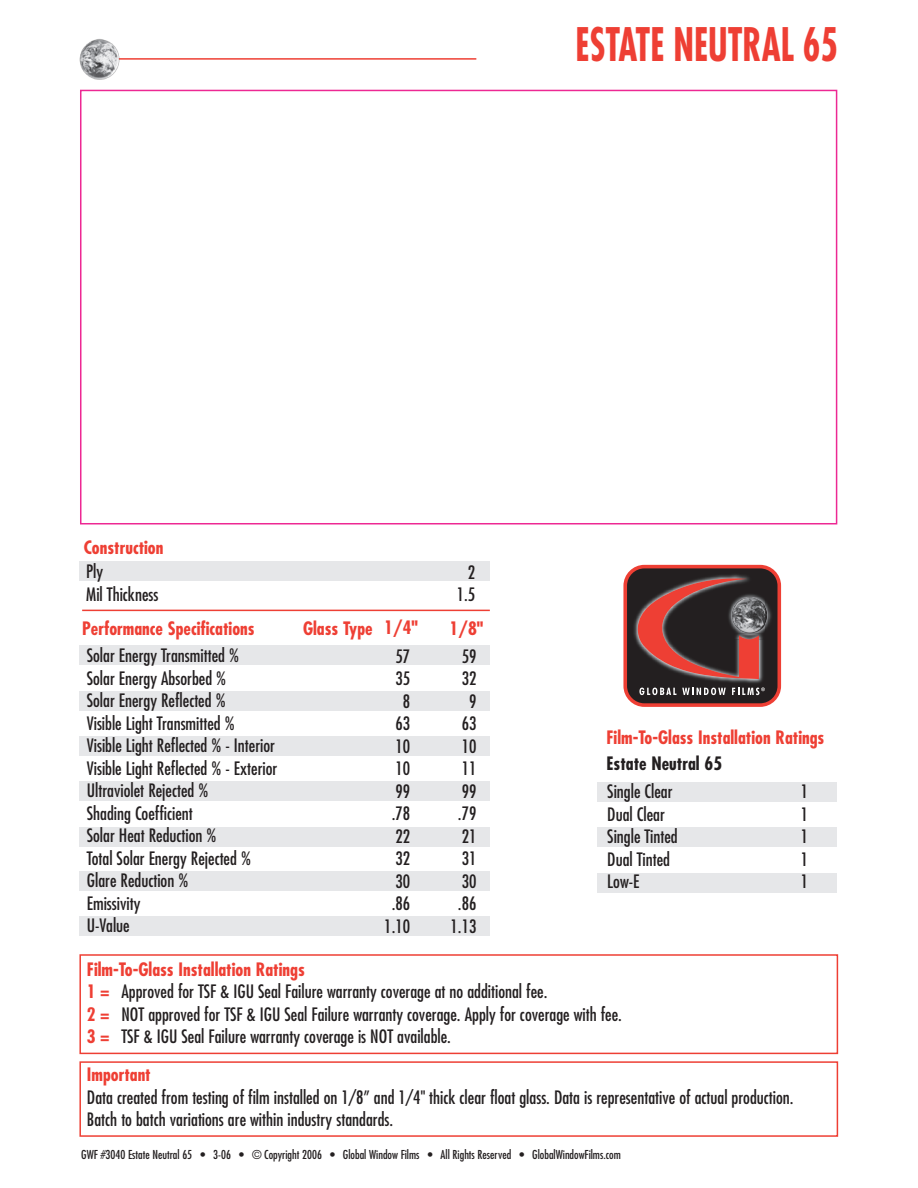
<style>
.page{position:relative;width:918px;height:1188px;background:#fff}
.page>*{position:absolute;margin:0;border:0;box-sizing:border-box;transform-origin:0 0}
.t1{font:700 condensed 45px "Futura";color:#ee3f34;scale:.8 1}
.t2{font:condensed 18px/22.5px "Futura";color:#231f20}
.t3{font:700 condensed 18px "Futura";color:#ee3f34}
.t4{font:700 condensed 18px "Futura";color:#231f20}
.t5{font:condensed 12px "Futura";color:#231f20}
.s1{font-weight:700;color:#ee3f34}
</style>
<div class="page">
<div style="left:79px;top:1061px;width:759px;height:76px;border:2px solid #ee3f34"></div>
<div style="left:597px;top:873px;width:240px;height:20px;background:#e6e7e9"></div>
<div style="left:597px;top:827px;width:240px;height:20px;background:#e6e7e9"></div>
<div style="left:597px;top:782px;width:240px;height:20px;background:#e6e7e9"></div>
<div style="left:80px;top:90px;width:757px;height:434px;border:2px solid #ed2893"></div>
<div style="left:80px;top:562px;width:410px;height:19px;background:#e6e7e9"></div>
<div style="left:80px;top:646px;width:410px;height:19px;background:#e6e7e9"></div>
<div style="left:80px;top:736px;width:410px;height:20px;background:#e6e7e9"></div>
<div style="left:80px;top:781px;width:410px;height:20px;background:#e6e7e9"></div>
<div style="left:80px;top:827px;width:410px;height:20px;background:#e6e7e9"></div>
<div style="left:80px;top:871px;width:410px;height:20px;background:#e6e7e9"></div>
<div style="left:80px;top:916px;width:410px;height:20px;background:#e6e7e9"></div>
<div style="left:80px;top:691px;width:410px;height:20px;background:#e6e7e9"></div>
<div style="left:625px;top:567px;width:154px;height:138px;background:#231f20;border-radius:19px"></div>
<svg style="left:639px;top:688px;width:37px;height:7px"></svg>
<svg style="left:682px;top:688px;width:44px;height:7px"></svg>
<img style="left:769px;top:607px;width:3px;height:17px">
<img style="left:765px;top:601px;width:4px;height:28px">
<svg style="left:765px;top:607px;width:2px;height:16px"></svg>
<img style="left:632px;top:573px;width:131px;height:110px">
<img style="left:759px;top:598px;width:6px;height:35px">
<svg style="left:638px;top:579px;width:121px;height:100px"></svg>
<div style="left:623px;top:565px;width:158px;height:142px;border:4px solid #ee3f34;border-radius:19px"></div>
<svg style="left:732px;top:687px;width:33px;height:8px"></svg>
<hr style="left:108px;top:58px;width:368px;height:2px;background:#ee3f34">
<div style="left:79px;top:954px;width:759px;height:100px;border:2px solid #ee3f34"></div>
<img style="left:79px;top:39px;width:41px;height:41px">
<hr style="left:82px;top:610px;width:408px;height:1px;background:#ee3f34">
<h1 class="t1" style="left:576px;top:16px;width:330px">ESTATE NEUTRAL 65</h1>
<p class="t3" style="left:84px;top:536px;width:81px">Construction</p>
<p class="t2" style="left:86px;top:560px;width:74px">Ply<br>Mil Thickness</p>
<p class="t2" style="left:457px;top:561px;width:20px;text-align:right">2<br>1.5</p>
<p class="t3" style="left:82px;top:617px;width:174px">Performance Specifications</p>
<p class="t3" style="left:303px;top:617px;width:71px">Glass Type</p>
<p class="t2" style="left:87px;top:644px;width:192px">Solar Energy Transmitted %<br>Solar Energy Absorbed %<br>Solar Energy Reflected %<br>Visible Light Transmitted %<br>Visible Light Reflected % - Interior<br>Visible Light Reflected % - Exterior<br>Ultraviolet Rejected %<br>Shading Coefficient<br>Solar Heat Reduction %<br>Total Solar Energy Rejected %<br>Glare Reduction %<br>Emissivity<br>U-Value</p>
<p class="t3" style="left:384px;top:616px;width:35px">1/4"</p>
<p class="t2" style="left:384px;top:644px;width:27px;text-align:right">57<br>35<br>8<br>63<br>10<br>10<br>99 .78<br>22<br>32<br>30 .86<br>1.10</p>
<p class="t3" style="left:449px;top:617px;width:35px">1/8"</p>
<p class="t2" style="left:451px;top:644px;width:27px;text-align:right">59<br>32<br>9<br>63<br>10<br>11<br>99 .79<br>21<br>31<br>30 .86<br>1.13</p>
<p class="t3" style="left:607px;top:726px;width:219px">Film-To-Glass Installation Ratings</p>
<p class="t4" style="left:607px;top:751px;width:117px">Estate Neutral 65</p>
<p class="t2" style="left:607px;top:780px;width:67px">Single Clear</p>
<p class="t2" style="left:801px;top:780px;width:9px">1</p>
<p class="t2" style="left:607px;top:803px;width:59px">Dual Clear</p>
<p class="t2" style="left:801px;top:803px;width:9px">1</p>
<p class="t2" style="left:607px;top:825px;width:72px">Single Tinted</p>
<p class="t2" style="left:801px;top:825px;width:9px">1</p>
<p class="t2" style="left:607px;top:848px;width:64px">Dual Tinted</p>
<p class="t2" style="left:801px;top:848px;width:9px">1</p>
<p class="t2" style="left:607px;top:870px;width:34px">Low-E</p>
<p class="t2" style="left:801px;top:870px;width:9px">1</p>
<p class="t2" style="left:87px;top:957px;width:537px"><span class="s1">Film-To-Glass Installation Ratings<br>1 =</span> Approved for TSF &amp; IGU Seal Failure warranty coverage at no additional fee.<br><span class="s1">2 =</span> NOT approved for TSF &amp; IGU Seal Failure warranty coverage. Apply for coverage with fee.<br><span class="s1">3 =</span> TSF &amp; IGU Seal Failure warranty coverage is NOT available.</p>
<p class="t3" style="left:87px;top:1063px;width:65px">Important</p>
<p class="t2" style="left:87px;top:1085px;width:708px">Data created from testing of film installed on 1/8” and 1/4" thick clear float glass. Data is representative of actual production.<br>Batch to batch variations are within industry standards.</p>
<p class="t5" style="left:81px;top:1147px;width:541px">GWF #3040 Estate Neutral 65 • 3-06 • © Copyright 2006 • Global Window Films • All Rights Reserved • GlobalWindowFilms.com</p>
</div>
